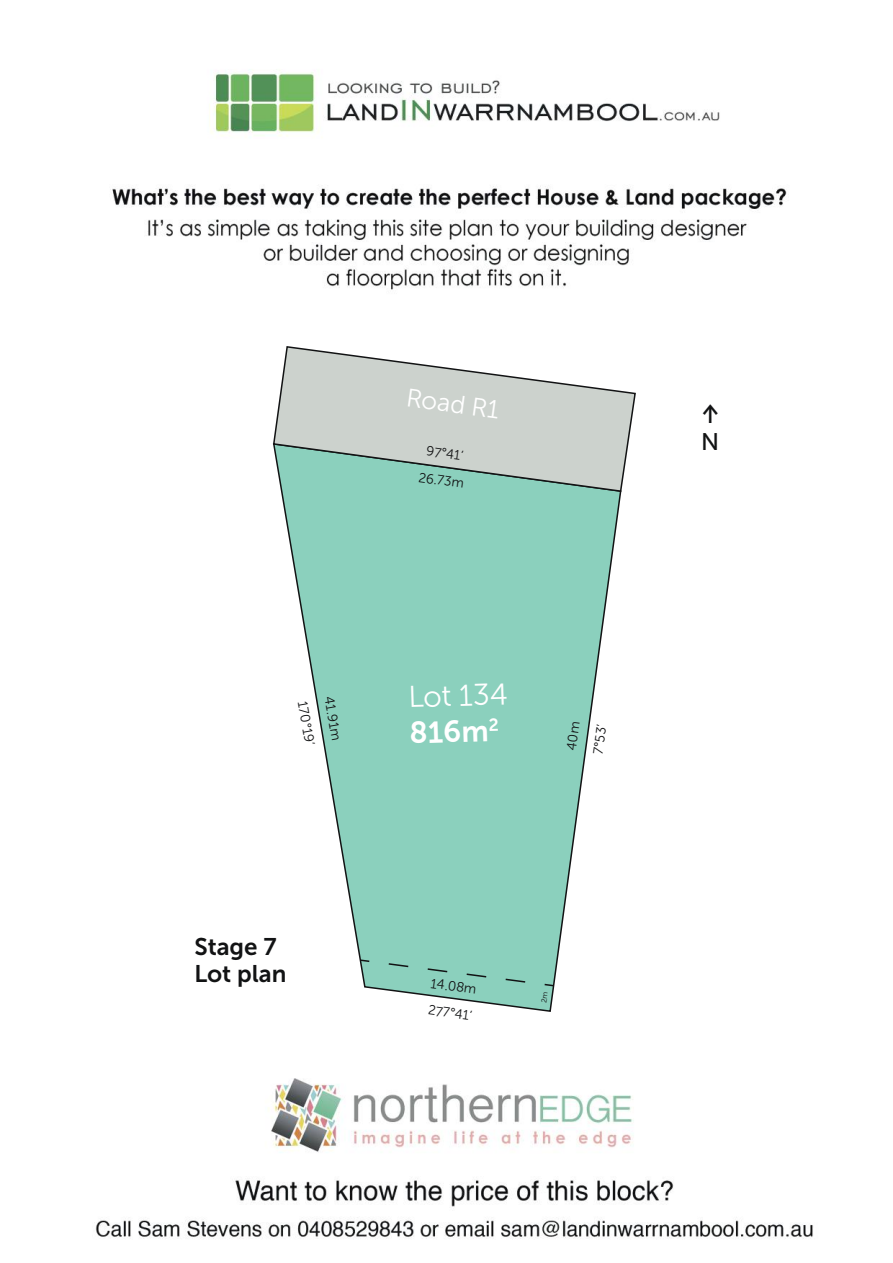
<style>
.page{position:relative;width:893px;height:1263px;background:#fff}
.page>*{position:absolute;margin:0;border:0;box-sizing:border-box;transform-origin:0 0}
.t1{font:30px "Museo Sans Cyrl 300";color:#fff}
.t2{font:30px "Museo Sans Cyrl 700";color:#fff}
.t3{font:25.5px "Museo Sans Cyrl 300";color:#fff}
.t4{font:24px/27px "Museo Sans Cyrl 700";color:#121314}
.t5{font:24px "ALS Direct";color:#121314}
.t6{font:24px "Museo Sans Cyrl 500";color:#121314}
.t7{font:13.5px/27px "Museo Sans Cyrl 300";color:#121314}
</style>
<div class="page">
<img style="left:95px;top:70px;width:718px;height:1169px">
<svg style="left:272px;top:493px;width:350px;height:520px"></svg>
<svg style="left:272px;top:345px;width:365px;height:148px"></svg>
<div style="left:377px;top:961px;width:150px;height:23px;background:#8bd0bd"></div>
<svg style="left:359px;top:958px;width:12px;height:5px"></svg>
<svg style="left:541px;top:983px;width:14px;height:20px"></svg>
<h2 class="t3" style="left:409px;top:383px;width:95px;rotate:8deg">Road R1</h2>
<p class="t7" style="left:428px;top:437px;width:39px;rotate:8deg">97°41’</p>
<p class="t7" style="left:420px;top:464px;width:47px;rotate:8deg">26.73m</p>
<p class="t7" style="left:316px;top:699px;width:46px;rotate:80deg">170°19’</p>
<p class="t7" style="left:342px;top:694px;width:46px;rotate:80deg">41.91m</p>
<h1 class="t1" style="left:408px;top:681px;width:101px;rotate:-2deg">Lot 134</h1>
<h1 class="t2" style="left:409px;top:716px;width:91px;rotate:-2deg">816m<sup>2</sup></h1>
<p class="t7" style="left:558px;top:749px;width:32px;rotate:-82deg">40m<br>7°53’</p>
<h3 class="t4" style="left:195px;top:933px;width:93px">Stage 7<br>Lot plan</h3>
<p class="t7" style="left:433px;top:970px;width:48px;rotate:8deg">14.08m<br>277°41’</p>
<h3 class="t5" style="left:702px;top:401px;width:19px">↑</h3>
<h3 class="t6" style="left:701px;top:429px;width:20px">N</h3>
</div>
